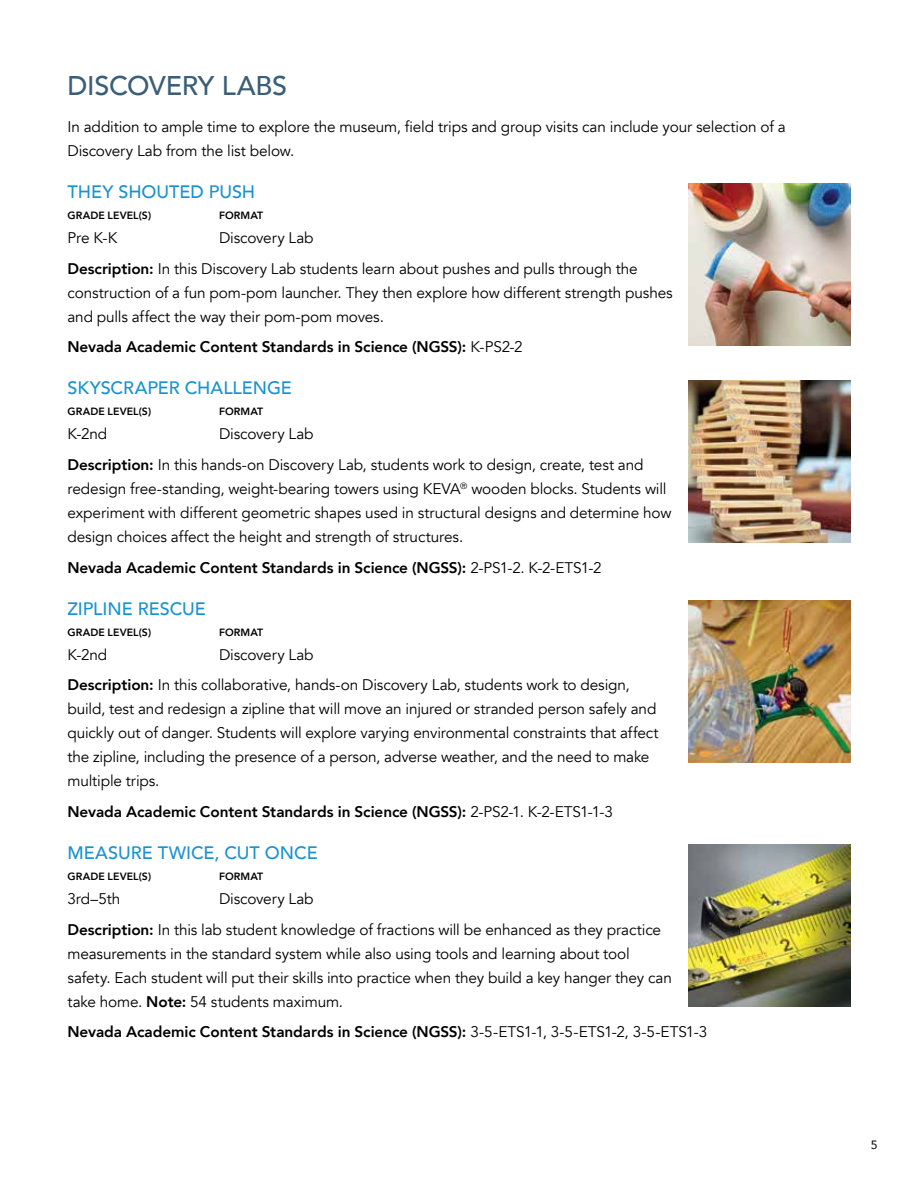
<style>
.page{position:relative;width:918px;height:1188px;background:#fff}
.page>*{position:absolute;margin:0;border:0;box-sizing:border-box;transform-origin:0 0}
.t1{font:500 27px "Avenir";letter-spacing:-.01em;color:#3a5e77}
.t2{font:500 18px "Avenir";letter-spacing:-.005em;color:#1893d1}
.t3{font:15.3px/24px "Avenir";letter-spacing:-.01em;color:#000}
.t4{font:800 15.3px "Avenir";letter-spacing:-.005em;color:#000}
.t5{font:12px "Avenir";color:#000}
.t6{font:800 10.5px "Avenir";letter-spacing:.005em;color:#000}
.s1{font-weight:800}
.s2{font-weight:400}
</style>
<div class="page">
<img style="left:688px;top:380px;width:162px;height:162px">
<img style="left:688px;top:184px;width:162px;height:162px">
<img style="left:688px;top:600px;width:162px;height:162px">
<img style="left:688px;top:845px;width:162px;height:162px">
<h1 class="t1" style="left:68px;top:62px;width:221px">DISCOVERY LABS</h1>
<p class="t3" style="left:68px;top:115px;width:720px">In addition to ample time to explore the museum, field trips and group visits can include your selection of a<br>Discovery Lab from the list below.</p>
<p class="t2" style="left:68px;top:176px;width:189px">THEY SHOUTED PUSH</p>
<p class="t6" style="left:68px;top:207px;width:85px">GRADE LEVEL(S)</p>
<p class="t6" style="left:219px;top:207px;width:46px">FORMAT</p>
<p class="t3" style="left:68px;top:226px;width:51px">Pre K-K</p>
<p class="t3" style="left:68px;top:222px;width:572px;line-height:30.8px;text-indent:152px">Discovery Lab<br><span class="s1">Description:</span> In this Discovery Lab students learn about pushes and pulls through the</p>
<p class="t3" style="left:68px;top:281px;width:607px">construction of a fun pom-pom launcher. They then explore how different strength pushes and pulls affect the way their pom-pom moves.</p>
<p class="t4" style="left:68px;top:335px;width:457px">Nevada Academic Content Standards in Science (NGSS): <span class="s2">K-PS2-2</span></p>
<p class="t2" style="left:68px;top:372px;width:226px">SKYSCRAPER CHALLENGE</p>
<p class="t6" style="left:68px;top:403px;width:85px">GRADE LEVEL(S)</p>
<p class="t6" style="left:219px;top:403px;width:46px">FORMAT</p>
<p class="t3" style="left:68px;top:422px;width:41px">K-2nd</p>
<p class="t3" style="left:68px;top:419px;width:578px;line-height:30.8px;text-indent:152px">Discovery Lab<br><span class="s1">Description:</span> In this hands-on Discovery Lab, students work to design, create, test and</p>
<p class="t3" style="left:67px;top:477px;width:606px">redesign free-standing, weight-bearing towers using KEVA<sup>®</sup> wooden blocks. Students will experiment with different geometric shapes used in structural designs and determine how design choices affect the height and strength of structures.</p>
<p class="t4" style="left:67px;top:555px;width:536px">Nevada Academic Content Standards in Science (NGSS): <span class="s2">2-PS1-2. K-2-ETS1-2</span></p>
<p class="t2" style="left:68px;top:593px;width:140px">ZIPLINE RESCUE</p>
<p class="t6" style="left:68px;top:624px;width:85px">GRADE LEVEL(S)</p>
<p class="t6" style="left:219px;top:624px;width:46px">FORMAT</p>
<p class="t3" style="left:68px;top:643px;width:41px">K-2nd</p>
<p class="t3" style="left:68px;top:639px;width:564px;line-height:30.8px;text-indent:152px">Discovery Lab<br><span class="s1">Description:</span> In this collaborative, hands-on Discovery Lab, students work to design,</p>
<p class="t3" style="left:68px;top:697px;width:593px">build, test and redesign a zipline that will move an injured or stranded person safely and quickly out of danger. Students will explore varying environmental constraints that affect the zipline, including the presence of a person, adverse weather, and the need to make multiple trips.</p>
<p class="t4" style="left:68px;top:800px;width:547px">Nevada Academic Content Standards in Science (NGSS): <span class="s2">2-PS2-1. K-2-ETS1-1-3</span></p>
<p class="t2" style="left:68px;top:837px;width:252px">MEASURE TWICE, CUT ONCE</p>
<p class="t6" style="left:68px;top:868px;width:85px">GRADE LEVEL(S)</p>
<p class="t6" style="left:219px;top:868px;width:46px">FORMAT</p>
<p class="t3" style="left:68px;top:887px;width:54px">3rd–5th</p>
<p class="t3" style="left:68px;top:884px;width:595px;line-height:30.8px;text-indent:152px">Discovery Lab<br><span class="s1">Description:</span> In this lab student knowledge of fractions will be enhanced as they practice</p>
<p class="t3" style="left:68px;top:942px;width:606px">measurements in the standard system while also using tools and learning about tool safety. Each student will put their skills into practice when they build a key hanger they can take home. <span class="s1">Note:</span> 54 students maximum.</p>
<p class="t4" style="left:68px;top:1020px;width:641px">Nevada Academic Content Standards in Science (NGSS): <span class="s2">3-5-ETS1-1, 3-5-ETS1-2, 3-5-ETS1-3</span></p>
<p class="t5" style="left:871px;top:1135px;width:8px">5</p>
</div>
